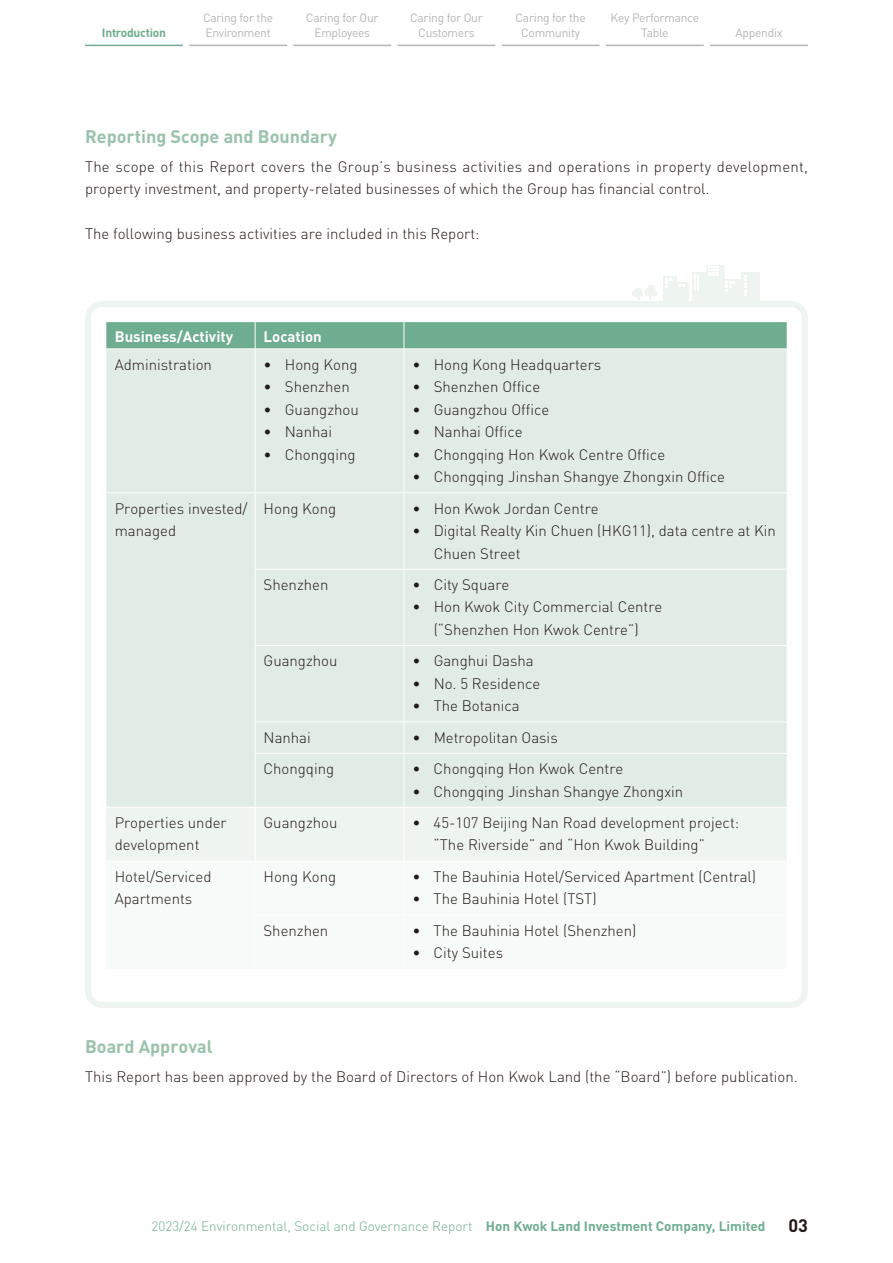
<style>
.page{position:relative;width:893px;height:1263px;background:#fff}
.page>*{position:absolute;margin:0;border:0;box-sizing:border-box;transform-origin:0 0}
.t1{font:700 18px "DIN Pro";color:#99c2ab}
.t2{font:700 18px "DIN";color:#231916}
.t3{font:300 15px/22.5px "DIN Pro";color:#231916}
.t4{font:700 15px "DIN Pro";color:#fff}
.t5{font:300 13.5px "DIN Pro";color:#6ead8f}
.t6{font:12px/15px "DIN Pro";letter-spacing:-.02em;color:#b5b5b6;text-align:center}
.t7{font:700 12px "DIN Pro";letter-spacing:-.02em;color:#6ead8f}
.s1{font-weight:700}
</style>
<div class="page">
<hr style="left:85px;top:45px;width:98px;height:1px;background:#6ead8f">
<hr style="left:189px;top:45px;width:98px;height:1px;background:#b5b5b6">
<hr style="left:293px;top:45px;width:98px;height:1px;background:#b5b5b6">
<hr style="left:398px;top:45px;width:97px;height:1px;background:#b5b5b6">
<hr style="left:502px;top:45px;width:98px;height:1px;background:#b5b5b6">
<hr style="left:606px;top:45px;width:98px;height:1px;background:#b5b5b6">
<hr style="left:710px;top:45px;width:98px;height:1px;background:#b5b5b6">
<div style="left:85px;top:301px;width:723px;height:707px;border:6px solid #eef4f0;border-radius:14px"></div>
<div style="left:692px;top:272px;width:19px;height:30px;background:#eef4f0"></div>
<div style="left:675px;top:282px;width:14px;height:20px;background:#eef4f0"></div>
<div style="left:664px;top:276px;width:13px;height:26px;background:#eef4f0"></div>
<div style="left:706px;top:265px;width:19px;height:37px;background:#eef4f0"></div>
<div style="left:723px;top:279px;width:22px;height:23px;background:#eef4f0"></div>
<div style="left:741px;top:272px;width:19px;height:30px;background:#eef4f0"></div>
<svg style="left:744px;top:275px;width:2px;height:20px"></svg>
<svg style="left:694px;top:275px;width:4px;height:15px"></svg>
<svg style="left:666px;top:278px;width:5px;height:10px"></svg>
<svg style="left:725px;top:281px;width:10px;height:11px"></svg>
<svg style="left:708px;top:266px;width:11px;height:10px"></svg>
<div style="left:644px;top:289px;width:7px;height:7px;background:#eef4f0;border-radius:50%"></div>
<div style="left:647px;top:285px;width:8px;height:8px;background:#eef4f0;border-radius:50%"></div>
<div style="left:634px;top:288px;width:9px;height:8px;background:#eef4f0;border-radius:50%"></div>
<div style="left:632px;top:290px;width:7px;height:7px;background:#eef4f0;border-radius:50%"></div>
<svg style="left:637px;top:291px;width:21px;height:9px"></svg>
<div style="left:106px;top:349px;width:681px;height:458px;background:#e0ece5"></div>
<div style="left:106px;top:808px;width:681px;height:53px;background:#eef4f0"></div>
<div style="left:106px;top:322px;width:681px;height:26px;background:#6ead8f"></div>
<hr style="left:255px;top:349px;width:1px;height:143px;background:#fff">
<hr style="left:404px;top:349px;width:1px;height:143px;background:#fff">
<hr style="left:255px;top:492px;width:149px;height:1px;background:#fff">
<hr style="left:404px;top:492px;width:383px;height:1px;background:#fff">
<hr style="left:404px;top:493px;width:1px;height:76px;background:#fff">
<hr style="left:255px;top:569px;width:149px;height:1px;background:#fff">
<hr style="left:404px;top:569px;width:383px;height:1px;background:#fff">
<hr style="left:404px;top:569px;width:1px;height:76px;background:#fff">
<hr style="left:255px;top:645px;width:149px;height:1px;background:#fff">
<hr style="left:404px;top:645px;width:383px;height:1px;background:#fff">
<hr style="left:404px;top:646px;width:1px;height:75px;background:#fff">
<hr style="left:255px;top:721px;width:149px;height:1px;background:#fff">
<hr style="left:404px;top:721px;width:383px;height:1px;background:#fff">
<hr style="left:404px;top:722px;width:1px;height:31px;background:#fff">
<hr style="left:255px;top:753px;width:149px;height:1px;background:#fff">
<hr style="left:404px;top:753px;width:383px;height:1px;background:#fff">
<hr style="left:404px;top:754px;width:1px;height:53px;background:#fff">
<hr style="left:255px;top:808px;width:1px;height:53px;background:#fff">
<hr style="left:404px;top:808px;width:1px;height:53px;background:#fff">
<hr style="left:106px;top:492px;width:149px;height:1px;background:#fff">
<hr style="left:255px;top:493px;width:1px;height:76px;background:#fff">
<hr style="left:255px;top:569px;width:1px;height:76px;background:#fff">
<hr style="left:255px;top:646px;width:1px;height:75px;background:#fff">
<hr style="left:255px;top:722px;width:1px;height:31px;background:#fff">
<hr style="left:255px;top:754px;width:1px;height:53px;background:#fff">
<p class="t7" style="left:102px;top:24px;width:66px">Introduction</p>
<p class="t6" style="left:203px;top:9px;width:72px;text-align:left">Caring for the<br>Environment</p>
<p class="t6" style="left:306px;top:9px;width:74px">Caring for Our<br>Employees</p>
<p class="t6" style="left:410px;top:9px;width:74px">Caring for Our<br>Customers</p>
<p class="t6" style="left:516px;top:9px;width:72px">Caring for the<br>Community</p>
<p class="t6" style="left:611px;top:9px;width:90px">Key Performance<br>Table</p>
<p class="t6" style="left:735px;top:24px;width:49px">Appendix</p>
<p class="t1" style="left:85px;top:124px;width:253px">Reporting Scope and Boundary</p>
<p class="t3" style="left:85px;top:155px;width:724px">The scope of this Report covers the Group’s business activities and operations in property development, property investment, and property-related businesses of which the Group has financial control.</p>
<p class="t3" style="left:85px;top:222px;width:396px">The following business activities are included in this Report:</p>
<p class="t4" style="left:115px;top:327px;width:120px">Business/Activity</p>
<p class="t4" style="left:264px;top:327px;width:60px">Location</p>
<p class="t3" style="left:115px;top:352px;width:99px">Administration</p>
<p class="t3" style="left:264px;top:352px;width:95px">• Hong Kong</p>
<p class="t3" style="left:264px;top:375px;width:88px">• Shenzhen</p>
<p class="t3" style="left:264px;top:397px;width:97px">• Guangzhou</p>
<p class="t3" style="left:264px;top:420px;width:70px">• Nanhai</p>
<p class="t3" style="left:264px;top:442px;width:93px">• Chongqing</p>
<p class="t3" style="left:412px;top:352px;width:190px">• Hong Kong Headquarters</p>
<p class="t3" style="left:412px;top:375px;width:129px">• Shenzhen Office</p>
<p class="t3" style="left:412px;top:397px;width:138px">• Guangzhou Office</p>
<p class="t3" style="left:412px;top:420px;width:112px">• Nanhai Office</p>
<p class="t3" style="left:412px;top:442px;width:254px">• Chongqing Hon Kwok Centre Office</p>
<p class="t3" style="left:412px;top:465px;width:314px">• Chongqing Jinshan Shangye Zhongxin Office</p>
<p class="t3" style="left:115px;top:496px;width:134px">Properties invested/ managed</p>
<p class="t3" style="left:264px;top:496px;width:74px">Hong Kong</p>
<p class="t3" style="left:412px;top:496px;width:188px">• Hon Kwok Jordan Centre</p>
<p class="t3" style="left:434px;top:519px;width:344px;text-indent:-21px">• Digital Realty Kin Chuen (HKG11), data centre at Kin<br>Chuen Street</p>
<p class="t3" style="left:264px;top:573px;width:66px">Shenzhen</p>
<p class="t3" style="left:412px;top:573px;width:98px">• City Square</p>
<p class="t3" style="left:412px;top:595px;width:251px;text-align:center">• Hon Kwok City Commercial Centre (“Shenzhen Hon Kwok Centre”)</p>
<p class="t3" style="left:264px;top:649px;width:75px">Guangzhou</p>
<p class="t3" style="left:412px;top:649px;width:123px">• Ganghui Dasha</p>
<p class="t3" style="left:412px;top:671px;width:129px">• No. 5 Residence</p>
<p class="t3" style="left:412px;top:694px;width:109px">• The Botanica</p>
<p class="t3" style="left:264px;top:725px;width:49px">Nanhai</p>
<p class="t3" style="left:412px;top:725px;width:147px">• Metropolitan Oasis</p>
<p class="t3" style="left:264px;top:757px;width:72px">Chongqing</p>
<p class="t3" style="left:412px;top:757px;width:213px">• Chongqing Hon Kwok Centre</p>
<p class="t3" style="left:412px;top:779px;width:272px">• Chongqing Jinshan Shangye Zhongxin</p>
<p class="t3" style="left:115px;top:811px;width:114px">Properties under development</p>
<p class="t3" style="left:264px;top:811px;width:75px">Guangzhou</p>
<p class="t3" style="left:434px;top:811px;width:307px;text-indent:-21px">• 45-107 Beijing Nan Road development project: “The Riverside” and “Hon Kwok Building”</p>
<p class="t3" style="left:115px;top:864px;width:98px">Hotel/Serviced<br>Apartments</p>
<p class="t3" style="left:264px;top:864px;width:74px">Hong Kong</p>
<p class="t3" style="left:412px;top:864px;width:345px">• The Bauhinia Hotel/Serviced Apartment (Central)</p>
<p class="t3" style="left:412px;top:887px;width:186px">• The Bauhinia Hotel (TST)</p>
<p class="t3" style="left:263px;top:918px;width:66px">Shenzhen</p>
<p class="t3" style="left:412px;top:918px;width:226px">• The Bauhinia Hotel (Shenzhen)</p>
<p class="t3" style="left:412px;top:941px;width:92px">• City Suites</p>
<p class="t1" style="left:85px;top:1034px;width:129px">Board Approval</p>
<p class="t3" style="left:85px;top:1064px;width:714px">This Report has been approved by the Board of Directors of Hon Kwok Land (the “Board”) before publication.</p>
<p class="t5" style="left:152px;top:1217px;width:615px">2023/24 Environmental, Social and Governance Report <span class="s1">Hon Kwok Land Investment Company, Limited</span></p>
<p class="t2" style="left:788px;top:1213px;width:21px">03</p>
</div>
